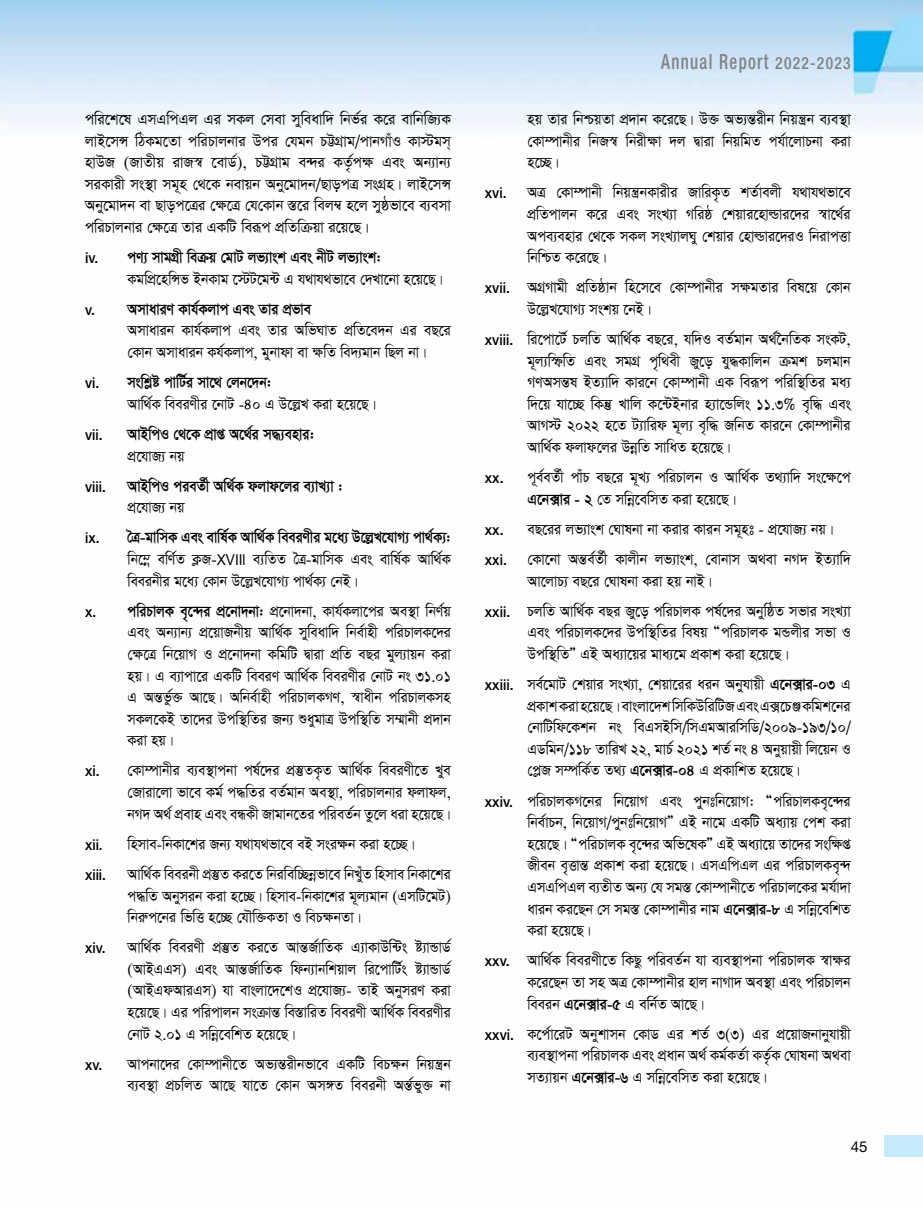
<style>
.page{position:relative;width:923px;height:1208px;background:#fff}
.page>*{position:absolute;margin:0;border:0;box-sizing:border-box;transform-origin:0 0}
.t1{font:500 condensed 21px "Helvetica Neue LT Std";letter-spacing:.08em;color:#808285;scale:.8 1}
.t2{font:18px/21.6px "Sutonny MJ";color:#000;text-align:justify;scale:.92 1}
.t3{font:18px/21.6px "Sutonny MJ";color:#000;scale:.91 1}
.t4{font:18px/21.6px "Sutonny MJ";color:#000;text-align:justify;scale:.95 1}
.t5{font:700 18px/30.2px "Sutonny MJ";color:#000;scale:.91 1}
.t6{font:500 15px "Helvetica Neue LT Std";color:#000;scale:.91 1}
.t7{font:15px "Helvetica Neue LT Std";color:#000}
.s1{font-family:"Helvetica Neue LT Std";font-weight:500;font-size:15px}
.s2{font-weight:700}
.s3{font-weight:400}
.s4{font-family:"Arial";font-size:15px}
.s5{font-size:16.8px}
</style>
<div class="page">
<img style="left:0;top:0;width:923px;height:130px">
<div style="left:884px;top:1135px;width:39px;height:22px;background:#c7eafb"></div>
<p class="t4" style="left:85px;top:109px;width:386px">CWI‡K‡L GMGWCGJ GI MKJ †MEV MYWEAVW` WBF©I K‡I EVWBWR¨K JVB‡MÝ WVKG‡ZV CWIPVJBVI DCI †HGB PÆMÖVG/CVBMVUI KV÷GM&amp; NVDR (RVZXQ IVR¯^ ‡EVW©), PÆMÖVG E›`I KZ…©CŸ GES AB¨VB¨ MIKVIX MS¯’V MG~N †_‡K BEVQB ABY‡GV`B/QVOCÎ MSMÖN| JVB‡MÝ ABY‡GV`B EV QVOC‡ÎI †Ÿ‡Î †H†KVB ¯Í‡I WEJ¤^ N‡J MYÔFV‡E E¨EMV CWIPVJBVI †Ÿ‡Î ZVI GKWU WEIƑC CÖWZWΜQV I‡Q‡Q|</p>
<p class="t3" style="left:128px;top:247px;width:348px;text-indent:-43px"><span class="s1">iv.</span> <span class="s2">CY¨ MVGMÖX WEΜQ †GVU JF¨VSK GES BXU JF¨VSK:<br></span>KGWCÖ‡NWÝF BBKVG ‡÷U‡G›U G H_VH_FV‡E †`LV‡BV N‡Q‡Q|</p>
<p class="t3" style="left:128px;top:299px;width:357px;text-indent:-43px"><span class="s1">v.</span> <span class="s2">AMVAVIY KVH©KJVC GES ZVI CÖFVE<br></span>AMVAVIB KVH©KJVC GES ZVI AWFNVZ CÖWZ‡E`B GI EQ‡I †KVB AMVAVIB KH©KJVC, GYBVDV EV ŸWZ WE`¨GVB WQJ BV|</p>
<p class="t3" style="left:128px;top:372px;width:275px;text-indent:-43px"><span class="s1">vi.</span> <span class="s2">MSWKØÓ CVWU©I MV‡_ †JB‡`B:<br></span>AVW_©K WEEIYXI ‡BVU -40 G D‡JØL KIV N‡Q‡Q|</p>
<p class="t6" style="left:85px;top:425px;width:21px">vii.</p>
<p class="t5" style="left:128px;top:420px;width:207px">AVBWCI †_‡K CÖVß A‡_©I M×¨ENVI:</p>
<p class="t5" style="left:85px;top:441px;width:285px;text-indent:43px"><span class="s3">CÖ‡HVR¨ BQ<br></span><span class="s1">viii.</span> AVBWCI CIEZ©X AW_©K DJVD‡JI E¨VL¨V :</p>
<p class="t5" style="left:85px;top:493px;width:403px;text-indent:43px"><span class="s3">CÖ‡HVR¨ BQ<br></span><span class="s1">ix.</span> ˆÎ-GVWMK GES EVWL©K AVW_©K WEEIYXI G‡A¨ D‡JØL‡HVM¨ CV_©K¨:</p>
<p class="t3" style="left:128px;top:549px;width:357px">WB‡¤Œ EWY©Z K¬R-<span class="s4">XVIIl</span> E¨WZZ ˆÎ-GVWMK GES EVWL©K AVW_©K<br>WEEIBXI G‡A¨ †KVB D‡JØL‡HVM¨ CV_©K¨ †BB|</p>
<p class="t3" style="left:128px;top:601px;width:357px;text-align:justify;text-indent:-43px"><span class="s1">x.</span> <span class="s2">CWIPVJK E„‡›`I CÖ‡BV`BV:</span> CÖ‡BV`BV, KVH©KJV‡CI AE¯’V WBY©Q GES AB¨VB¨ CÖ‡QVRBXQ AVW_©K MYWEAVW` WBE©VNX CWIPVJK‡`I †Ÿ‡Î WB‡QVM I CÖ‡BV`BV KWGWU ØVIV CÖWZ EQI GYJ¨VQB KIV NQ| G E¨VCV‡I GKWU WEEIY AVW_©K WEEIYXI †BVU BS 31.01<br>G AŠÍFZ©³ AV‡Q| AWBE©VNX CWIPVJKMY, ¯^VAXB CWIPVJKMN MKJ‡KB ZV‡`I DCW¯’WZI RB¨ ÏAYGVÎ DCW¯’WZ M¤§VBX CÖ`VB KIV NQ|</p>
<p class="t3" style="left:128px;top:760px;width:358px;text-align:justify;text-indent:-43px"><span class="s1">xi.</span> †KV¤ÚVBXI E¨E¯’VCBV CL©‡`I CÖ¯‘ZK…Z AVW_©K WEEIYX‡Z LYE †RVIV‡JV FV‡E KG© C×WZI EZ©GVB AE¯’V, CWIPVJBVI DJVDJ, BM` A_© CÖEVN GES EÜKX RVGVB‡ZI CWIEZ©B ZZ‡J AIV N‡Q‡Q|</p>
<p class="t6" style="left:85px;top:835px;width:21px">xii.</p>
<p class="t3" style="left:85px;top:829px;width:403px;line-height:30.2px;text-align:center">WNMVE-WBKV‡KI RB¨ H_VH_FV‡E EB MSIŸB KIV N‡”Q|<br><span class="s1">xiii.</span> AVW_©K WEEIBX CÖ¯‘Z KI‡Z WBIWEW”QBŒFV‡E WBLYUZ WNMVE WBKV‡KI</p>
<p class="t3" style="left:128px;top:885px;width:357px">C×WZ ABYMIB KIV N‡”Q| WNMVE-WBKV‡KI G~J¨GVB (GMWU‡GU)<br>WBIÆC‡BI WFWË N‡”Q †HŠW³KZV I WEPŸBZV|</p>
<p class="t3" style="left:128px;top:937px;width:357px;text-align:justify;text-indent:-43px"><span class="s1">xiv.</span> AVW_©K WEEIYX CÖ¯‘Z KI‡Z AVŠÍR©VWZK G¨VKVDW›US Ó¨VÛVW© (AVBGGM) GES AVŠÍR©VWZK WDB¨VBWKQVJ WI‡CVWU©S Ó¨VÛVW© (AVBGDAVIGM) HV EVSJV‡`‡KI CÖ‡HVR¨- ZVB ABYMIY KIV N‡Q‡Q| GI CWICVJB MSΜVŠÍWE¯ÍVWIZ WEEIYX AVW_©K WEEIYXI †BVU 2.01 G MWBŒ‡EWKZ N‡Q‡Q|</p>
<p class="t3" style="left:85px;top:1054px;width:403px;text-align:right"><span class="s1">xv.</span> AVCBV‡`I †KV¤ÚVBX‡Z AF¨ŠÍIXBFV‡E GKWU WEPŸB WBQŠ¿B<br>E¨E¯’V CÖPWJZ AV‡Q HV‡Z †KVB AM½Z WEEIBX AŠÍ©FY³ BV</p>
<p class="t1" style="left:661px;top:49px;width:238px">Annual Report <span class="s5">2022-2023</span></p>
<p class="t2" style="left:527px;top:109px;width:353px">NQ ZVI WBÐQZV CÖ`VB K‡I‡Q| D³ AF¨ŠÍIXB WBQŠ¿B E¨E¯’V †KV¤ÚVBXI WBR¯^ WBIXŸV `J ØVIV WBQWGZ CH©V‡JVPBV KIV N‡”Q|</p>
<p class="t2" style="left:527px;top:183px;width:353px;text-indent:-43px"><span class="s1">xvi.</span> AÎ †KV¤ÚVBX WBQŠ¿BKVIXI RVWIK…Z KZ©VEJX H_VH_FV‡E CÖWZCVJB K‡I GES MSL¨V MWIÔ †KQVI‡NVÌVI‡`I ¯^V‡_©I ACE¨ENVI †_‡K MKJ MSL¨VJNY†KQVI †NVÌVI‡`II WBIVCËV WBWÐZ K‡I‡Q|</p>
<p class="t2" style="left:527px;top:277px;width:353px;text-indent:-43px"><span class="s1">xvii.</span> AMÖMVGX CÖWZÔVB WN‡M‡E †KV¤ÚVBXI MŸGZVI WEL‡Q †KVB<br>D‡JØL‡HVM¨ MSKQ ‡BB|</p>
<p class="t2" style="left:527px;top:329px;width:353px;text-indent:-43px"><span class="s1">xviii.</span> WI‡CV‡U© PJWZ AVW_©K EQ‡I, HW`I EZ©GVB A_©‰BWZK MSKU, G~J¨WÙWZ GES MGMÖ C„W_EX RY‡O HY×KVWJB ΜGK PJGVB MYAMŠÍL BZ¨VW` KVI‡B †KV¤ÚVBX GK WEIƑC CWIW¯’WZI GA¨ W`‡Q HV‡”Q WKŠ‘LVWJ K‡›UBBVI N¨V‡ÛWJS 11.3% E„W× GES AVM÷ 2022 N‡Z U¨VWID G~J¨ E„W× RWBZ KVI‡B †KV¤ÚVBXI AVW_©K DJVD‡JI DBŒWZ MVWAZ N‡Q‡Q|</p>
<p class="t2" style="left:527px;top:467px;width:353px;text-indent:-43px"><span class="s1">xx.</span> C~E©EZ©X CVUP EQ‡I G~L¨ CWIPVJB I AVW_©K Z_¨VW` MS‡Ÿ‡C<br><span class="s2">G‡B·VI - 2</span> †Z MWBŒ‡EWMZ KIV N‡Q‡Q|</p>
<p class="t2" style="left:485px;top:515px;width:399px;line-height:30.2px"><span class="s1">xx.</span> EQ‡II JF¨VSK †NVLBV BV KIVI KVIB MG~NT - CÖ‡HVR¨ BQ| <span class="s1">xxi.</span> †KV‡BV AŠÍE©Z©X KVJXB JF¨VSK, †EVBVM A_EV BM` BZ¨VW`</p>
<p class="t2" style="left:485px;top:566px;width:399px;line-height:30.2px;text-indent:43px">AV‡JVP¨ EQ‡I †NVLBV KIV NQ BVB|<br><span class="s1">xxii.</span> PJWZ AVW_©K EQI RY‡O CWIPVJK CL©‡`I ABYWÔZ MFVI MSL¨V</p>
<p class="t2" style="left:527px;top:622px;width:353px">GES CWIPVJK‡`I DCW¯’WZI WELQ ÒCWIPVJK GÛJXI MFV I<br>DCW¯’WZÓ GB AA¨V‡QI GVA¨‡G CÖKVK KIV N‡Q‡Q|</p>
<p class="t2" style="left:527px;top:674px;width:353px;text-indent:-43px"><span class="s1">xxiii.</span> ME©‡GVU †KQVI MSL¨V, †KQV‡II AIB ABYHVQX <span class="s2">G‡B·VI-03</span> G CÖKVK KIV N‡Q‡Q| EVSJV‡`K WMWKDWIWUR GES G·‡PÄ KWGK‡BI †BVWUWD‡KKB BS WEGMBWM/WMGGAVIWMWW/2009-193/10/ GWWGB/118 ZVWIL 22, GVP© 2021 KZ© BS 4 ABYQVQX WJ‡QB I †CØR M¤ÚWK©Z Z_¨ <span class="s2">G‡B·VI-04</span> G CÖKVWKZ N‡Q‡Q|</p>
<p class="t2" style="left:527px;top:791px;width:353px;text-indent:-43px"><span class="s1">xxiv.</span> CWIPVJKM‡BI WB‡QVM GES CYBTWB‡QVM: ÒCWIPVJKE„‡›`I WBE©VPB, WB‡QVM/CYBTWB‡QVMÓ GB BV‡G GKWU AA¨VQ †CK KIV N‡Q‡Q| ÒCWIPVJK E„‡›`I AWF‡LKÓ GB AA¨V‡Q ZV‡`I MSWŸß RXEB E„ËVŠÍCÖKVK KIV N‡Q‡Q| GMGWCGJ GI CWIPVJKE„›` GMGWCGJ E¨ZXZ AB¨ †H MG¯Í†KV¤ÚVBX‡Z CWIPVJ‡KI GH©V`V AVIB KI‡QB †M MG¯Í†KV¤ÚVBXI BVG <span class="s2">G‡B·VI-8</span> G MWBŒ‡EWKZ KIV N‡Q‡Q|</p>
<p class="t2" style="left:527px;top:950px;width:353px;text-indent:-43px"><span class="s1">xxv.</span> AVW_©K WEEIYX‡Z WKQZCWIEZ©B HV E¨E¯’VCBV CWIPVJK ¯^VŸI K‡I‡QB ZV MN AÎ †KV¤ÚVBXI NVJ BVMV` AE¯’V GES CWIPVJB WEEIB <span class="s2">G‡B·VI-5</span> G EWB©Z AV‡Q|</p>
<p class="t2" style="left:527px;top:1024px;width:353px;text-indent:-43px"><span class="s1">xxvi.</span> K‡C©V‡IU ABYKVMB †KVW GI KZ© 3(3) GI CÖ‡QVRBVBYHVQX E¨E¯’VCBV CWIPVJK GES CÖAVB A_© KG©KZ©V KZ©…K †NVLBV A_EV MZ¨VQB <span class="s2">G‡B·VI-6</span> G MWBŒ‡EWMZ KIV N‡Q‡Q|</p>
<p class="t7" style="left:850px;top:1137px;width:18px">45</p>
</div>
